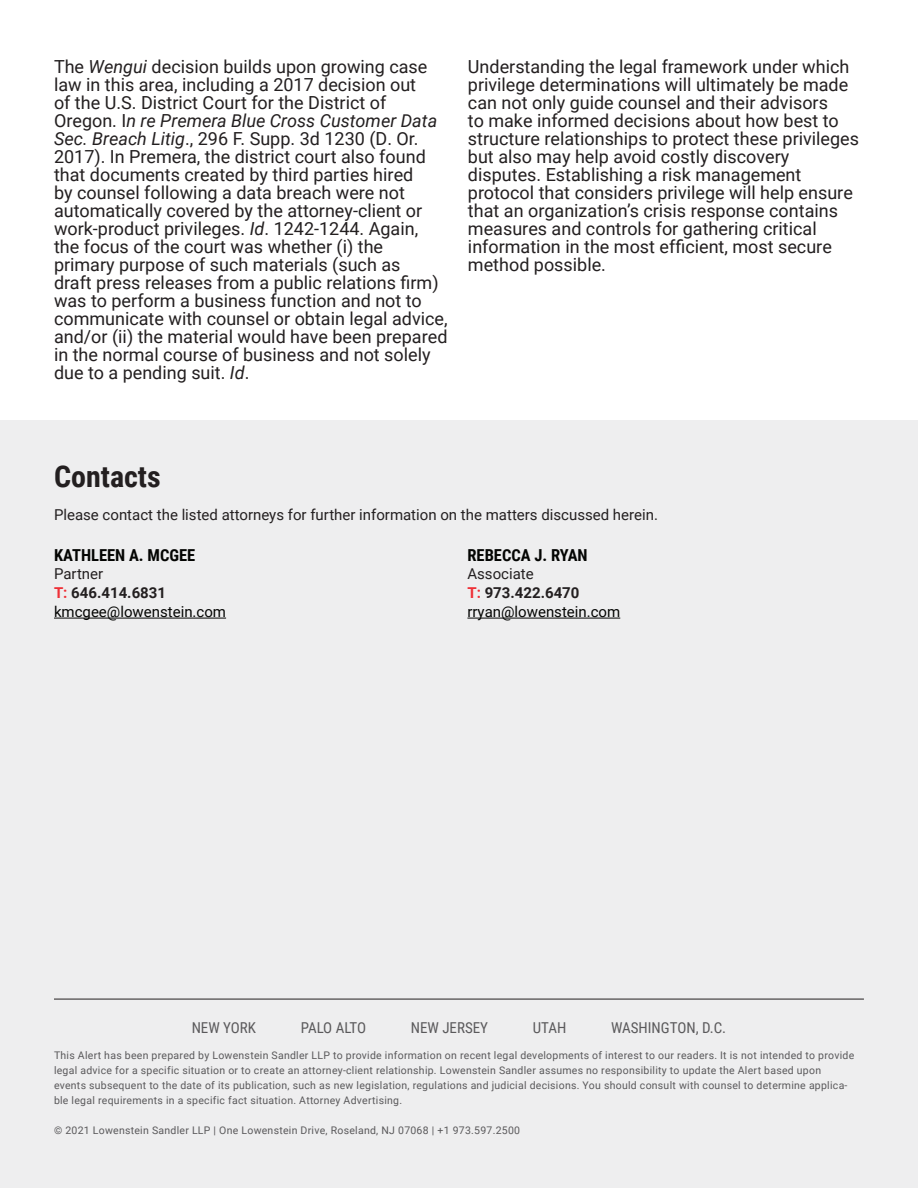
<style>
.page{position:relative;width:918px;height:1188px;background:#fff}
.page>*{position:absolute;margin:0;border:0;box-sizing:border-box;transform-origin:0 0}
.t1{font:700 30px "Roboto Condensed";color:#231f20}
.Body{font:18px/18px "Roboto";color:#231f20}
.Body-2{font:700 16.5px "Roboto Condensed";color:#040503}
.Body-3{font:15px "Roboto";color:#231f20}
.Body-4{font:700 15px/18.8px "Roboto";color:#231f20}
.Body-5{font:15px "Roboto";color:#040503}
.t2{font:15px "Roboto Condensed";color:#5a595b}
.t3{font:15px "Roboto Condensed";letter-spacing:-.025em;color:#5a595b}
.t4{font:10.5px/15px "Roboto";letter-spacing:.025em;color:#5a595b}
.s1{font-style:italic}
.s2{font-weight:400}
.s3{color:#ee3037}
</style>
<div class="page">
<div style="left:0;top:420px;width:918px;height:768px;background:#eeeeef"></div>
<hr style="left:54px;top:999px;width:810px;height:1px;background:#231f20">
<hr style="left:54px;top:618px;width:172px;height:1px;background:#040503">
<hr style="left:467px;top:618px;width:153px;height:1px;background:#040503">
<p class="Body" style="left:54px;top:57px;width:395px">The <span class="s1">Wengui</span> decision builds upon growing case law in this area, including a 2017 decision out<br>of the U.S. District Court for the District of Oregon. I<span class="s1">n re Premera Blue Cross Customer Data Sec. Breach Litig</span>., 296 F. Supp. 3d 1230 (D. Or.<br>2017). In Premera, the district court also found that documents created by third parties hired<br>by counsel following a data breach were not automatically covered by the attorney-client or work-product privileges. <span class="s1">Id</span>. 1242-1244. Again, the focus of the court was whether (i) the primary purpose of such materials (such as<br>draft press releases from a public relations firm) was to perform a business function and not to communicate with counsel or obtain legal advice, and/or (ii) the material would have been prepared in the normal course of business and not solely due to a pending suit. <span class="s1">Id</span>.</p>
<p class="Body" style="left:468px;top:57px;width:393px">Understanding the legal framework under which privilege determinations will ultimately be made can not only guide counsel and their advisors<br>to make informed decisions about how best to structure relationships to protect these privileges but also may help avoid costly discovery disputes. Establishing a risk management protocol that considers privilege will help ensure that an organization’s crisis response contains measures and controls for gathering critical information in the most efficient, most secure method possible.</p>
<p class="t1" style="left:54px;top:455px;width:108px">Contacts</p>
<p class="Body-3" style="left:54px;top:504px;width:606px">Please contact the listed attorneys for further information on the matters discussed herein.</p>
<p class="Body-2" style="left:54px;top:543px;width:143px">KATHLEEN A. MCGEE</p>
<p class="Body-4" style="left:54px;top:564px;width:114px"><span class="s2">Partner<br></span><span class="s3">T:</span> 646.414.6831</p>
<p class="Body-5" style="left:54px;top:601px;width:174px">kmcgee@lowenstein.com</p>
<p class="Body-2" style="left:467px;top:543px;width:122px">REBECCA J. RYAN</p>
<p class="Body-4" style="left:467px;top:564px;width:114px"><span class="s2">Associate<br></span><span class="s3">T:</span> 973.422.6470</p>
<p class="Body-5" style="left:467px;top:601px;width:154px">rryan@lowenstein.com</p>
<p class="t2" style="left:192px;top:1017px;width:66px">NEW YORK</p>
<p class="t3" style="left:301px;top:1017px;width:67px">PALO ALTO</p>
<p class="t2" style="left:411px;top:1017px;width:79px">NEW JERSEY</p>
<p class="t2" style="left:533px;top:1017px;width:35px">UTAH</p>
<p class="t2" style="left:611px;top:1017px;width:117px">WASHINGTON, D.C.</p>
<p class="t4" style="left:54px;top:1047px;width:802px">This Alert has been prepared by Lowenstein Sandler LLP to provide information on recent legal developments of interest to our readers. It is not intended to provide legal advice for a specific situation or to create an attorney-client relationship. Lowenstein Sandler assumes no responsibility to update the Alert based upon events subsequent to the date of its publication, such as new legislation, regulations and judicial decisions. You should consult with counsel to determine applica&shy;ble legal requirements in a specific fact situation. Attorney Advertising.</p>
<p class="t4" style="left:54px;top:1122px;width:468px">© 2021 Lowenstein Sandler LLP | One Lowenstein Drive, Roseland, NJ 07068 | +1 973.597.2500</p>
</div>
